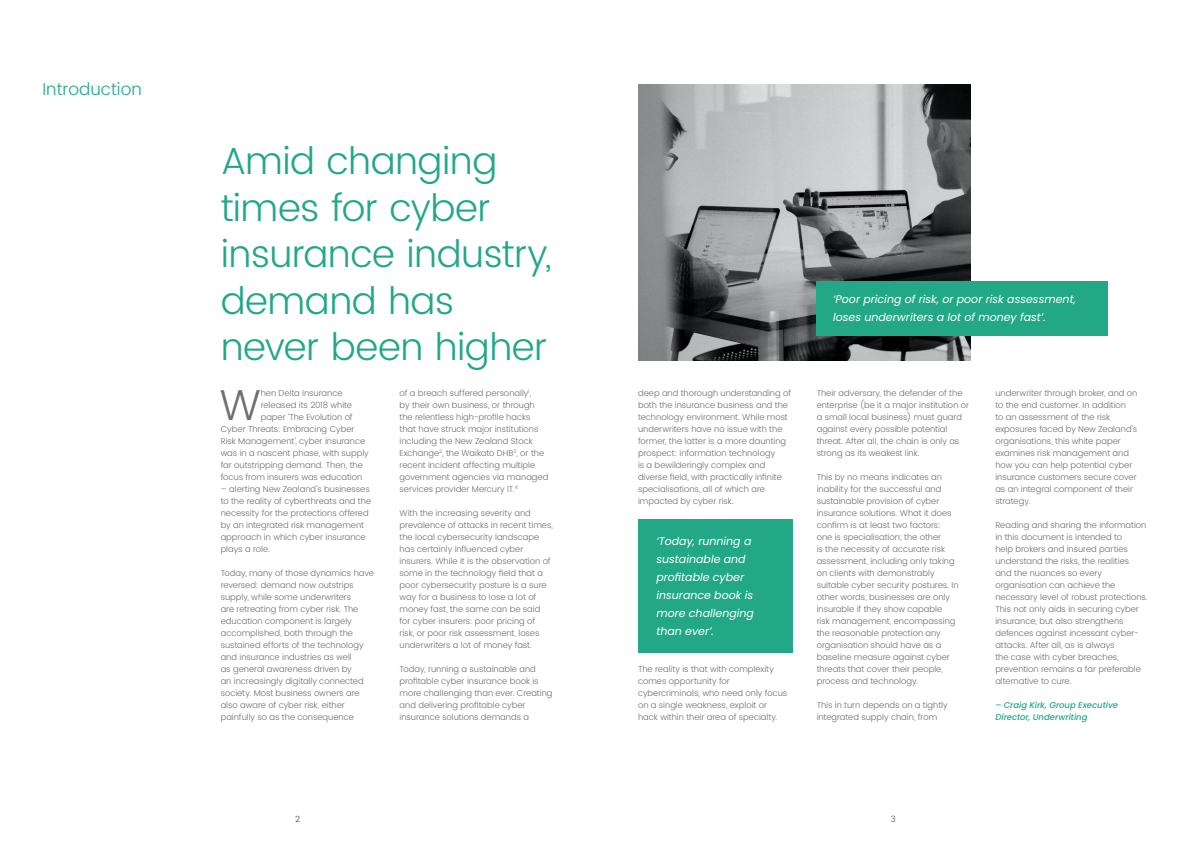
<style>
.page{position:relative;width:1191px;height:842px;background:#fff}
.page>*{position:absolute;margin:0;border:0;box-sizing:border-box;transform-origin:0 0}
.t1{font:300 43.3px "Poppins";color:#6d6f71}
.t2{font:300 37.7px/46.4px "Poppins";letter-spacing:-.015em;color:#22a887}
.t3{font:300 17.1px "Poppins";color:#22a887}
.t4{font:italic 11px/18px "Poppins";color:#fff}
.t5{font:300 8.5px/12px "Poppins";color:#6d6f71}
.t6{font:italic 500 8.5px/12px "Poppins";color:#22a887}
.t7{font:300 8.5px "Poppins";color:#484b4b}
</style>
<div class="page">
<img style="left:638px;top:84px;width:332px;height:276px">
<div style="left:816px;top:281px;width:291px;height:55px;background:#22a887"></div>
<div style="left:638px;top:519px;width:154px;height:133px;background:#22a887"></div>
<h3 class="t3" style="left:43px;top:77px;width:101px">Introduction</h3>
<h2 class="t2" style="left:221px;top:139px;width:332px">Amid changing times for cyber insurance industry, demand has never been higher</h2>
<h1 class="t1" style="left:219px;top:374px;width:43px">W</h1>
<p class="t5" style="left:261px;top:387px;width:83px">hen Delta Insurance</p>
<p class="t5" style="left:399px;top:387px;width:150px">of a breach suffered personally<sup>1</sup>,<br>by their own business, or through the relentless high-profile hacks that have struck major institutions including the New Zealand Stock Exchange<sup>2</sup>, the Waikato DHB<sup>3</sup>, or the recent incident affecting multiple government agencies via managed services provider Mercury IT.<sup>4</sup></p>
<p class="t5" style="left:399px;top:507px;width:155px">With the increasing severity and prevalence of attacks in recent times, the local cybersecurity landscape has certainly influenced cyber insurers. While it is the observation of some in the technology field that a poor cybersecurity posture is a sure way for a business to lose a lot of money fast, the same can be said for cyber insurers: poor pricing of<br>risk, or poor risk assessment, loses underwriters a lot of money fast.</p>
<p class="t5" style="left:399px;top:663px;width:154px">Today, running a sustainable and profitable cyber insurance book is more challenging than ever. Creating and delivering profitable cyber insurance solutions demands a</p>
<p class="t5" style="left:261px;top:399px;width:93px">released its 2018 white</p>
<p class="t5" style="left:261px;top:411px;width:94px">paper ‘The Evolution of</p>
<p class="t5" style="left:221px;top:423px;width:135px">Cyber Threats: Embracing Cyber</p>
<p class="t5" style="left:221px;top:435px;width:146px">Risk Management’, cyber insurance</p>
<p class="t5" style="left:221px;top:447px;width:150px">was in a nascent phase, with supply</p>
<p class="t5" style="left:221px;top:459px;width:144px">far outstripping demand. Then, the</p>
<p class="t5" style="left:221px;top:471px;width:143px">focus from insurers was education</p>
<p class="t5" style="left:221px;top:483px;width:152px">– alerting New Zealand’s businesses to the reality of cyberthreats and the necessity for the protections offered by an integrated risk management approach in which cyber insurance plays a role.</p>
<p class="t5" style="left:221px;top:567px;width:155px">Today, many of those dynamics have reversed: demand now outstrips supply, while some underwriters<br>are retreating from cyber risk. The education component is largely accomplished, both through the sustained efforts of the technology and insurance industries as well<br>as general awareness driven by<br>an increasingly digitally connected society. Most business owners are also aware of cyber risk, either painfully so as the consequence</p>
<p class="t4" style="left:833px;top:290px;width:244px">‘Poor pricing of risk, or poor risk assessment, loses underwriters a lot of money fast’.</p>
<p class="t5" style="left:638px;top:387px;width:155px">deep and thorough understanding of both the insurance business and the technology environment. While most underwriters have no issue with the former, the latter is a more daunting prospect: information technology<br>is a bewilderingly complex and diverse field, with practically infinite specialisations, all of which are impacted by cyber risk.</p>
<p class="t4" style="left:656px;top:532px;width:99px">‘Today, running a sustainable and profitable cyber insurance book is more challenging than ever’.</p>
<p class="t5" style="left:638px;top:663px;width:151px">The reality is that with complexity comes opportunity for cybercriminals, who need only focus on a single weakness, exploit or hack within their area of specialty.</p>
<p class="t5" style="left:816px;top:387px;width:154px">Their adversary, the defender of the enterprise (be it a major institution or a small local business) must guard against every possible potential threat. After all, the chain is only as strong as its weakest link.</p>
<p class="t5" style="left:816px;top:471px;width:143px">This by no means indicates an inability for the successful and sustainable provision of cyber insurance solutions. What it does confirm is at least two factors:<br>one is specialisation; the other<br>is the necessity of accurate risk assessment, including only taking on clients with demonstrably suitable cyber security postures. In other words, businesses are only insurable if they show capable<br>risk management, encompassing the reasonable protection any organisation should have as a baseline measure against cyber threats that cover their people, process and technology.</p>
<p class="t5" style="left:816px;top:699px;width:132px">This in turn depends on a tightly integrated supply chain, from</p>
<p class="t5" style="left:995px;top:387px;width:144px">underwriter through broker, and on to the end customer. In addition<br>to an assessment of the risk exposures faced by New Zealand’s organisations, this white paper examines risk management and how you can help potential cyber insurance customers secure cover as an integral component of their strategy.</p>
<p class="t5" style="left:995px;top:519px;width:154px">Reading and sharing the information in this document is intended to<br>help brokers and insured parties understand the risks, the realities<br>and the nuances so every organisation can achieve the necessary level of robust protections.<br>This not only aids in securing cyber insurance, but also strengthens defences against incessant cyber&shy;attacks. After all, as is always<br>the case with cyber breaches, prevention remains a far preferable alternative to cure.</p>
<p class="t6" style="left:995px;top:699px;width:124px">– Craig Kirk, Group Executive<br>Director, Underwriting</p>
<p class="t7" style="left:295px;top:813px;width:6px">2</p>
<p class="t7" style="left:890px;top:813px;width:6px">3</p>
</div>
